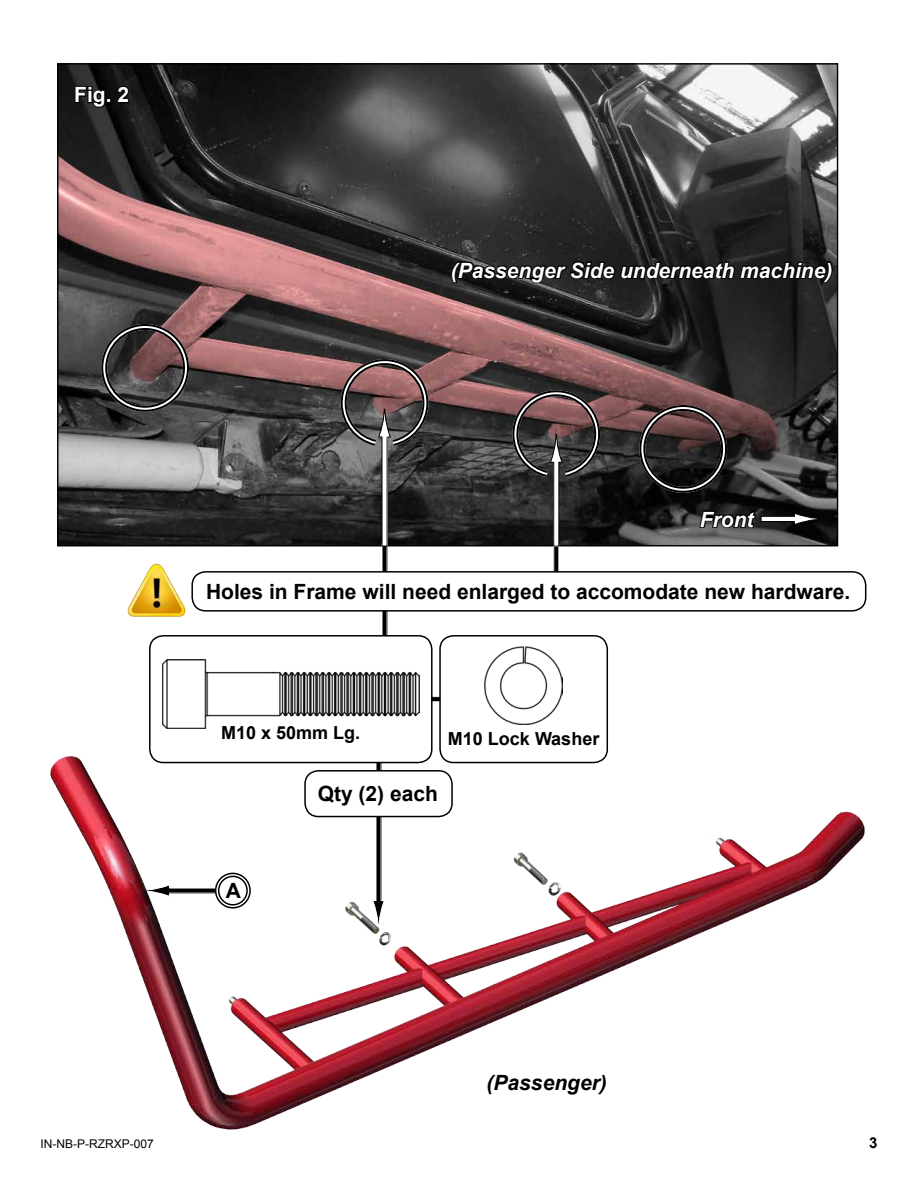
<style>
.page{position:relative;width:918px;height:1188px;background:#fff}
.page>*{position:absolute;margin:0;border:0;box-sizing:border-box;transform-origin:0 0}
.t1{font:700 21px "Arial";color:#000}
.t2{font:italic 700 21px "Arial";color:#fff}
.t3{font:italic 700 21px "Arial";color:#000}
.t4{font:700 21px "Arial";color:#fff}
.t5{font:700 18px "Arial";color:#000}
.t6{font:700 15px "Arial";color:#000}
.t7{font:12px "Arial";color:#000}
</style>
<div class="page">
<div style="left:406px;top:697px;width:54px;height:5px;background:#000"></div>
<div style="left:406px;top:696px;width:55px;height:6px;border:1px solid #fff"></div>
<div style="left:440px;top:636px;width:167px;height:127px;background:#fff;border-radius:14px"></div>
<div style="left:439px;top:635px;width:169px;height:128px;border:2px solid #000;border-radius:14px"></div>
<img style="left:484px;top:646px;width:79px;height:62px">
<img style="left:50px;top:708px;width:815px;height:422px">
<img style="left:59px;top:65px;width:777px;height:479px">
<svg style="left:450px;top:258px;width:384px;height:27px;background:#151515"></svg>
<svg style="left:698px;top:507px;width:60px;height:23px"></svg>
<div style="left:761px;top:516px;width:34px;height:6px;background:#fff"></div>
<div style="left:761px;top:516px;width:34px;height:6px;border:1px solid #000"></div>
<svg style="left:794px;top:512px;width:29px;height:14px"></svg>
<svg style="left:74px;top:84px;width:57px;height:25px"></svg>
<div style="left:101px;top:324px;width:88px;height:88px;border:6px solid #fff;border-radius:50%"></div>
<div style="left:101px;top:324px;width:88px;height:88px;border:2px solid #000;border-radius:50%"></div>
<div style="left:105px;top:328px;width:80px;height:80px;border:2px solid #000;border-radius:50%"></div>
<div style="left:639px;top:405px;width:88px;height:88px;border:6px solid #fff;border-radius:50%"></div>
<div style="left:639px;top:405px;width:88px;height:88px;border:2px solid #000;border-radius:50%"></div>
<div style="left:643px;top:409px;width:80px;height:80px;border:2px solid #000;border-radius:50%"></div>
<img style="left:127px;top:563px;width:59px;height:54px">
<div style="left:382px;top:544px;width:5px;height:130px;background:#000"></div>
<div style="left:382px;top:437px;width:5px;height:109px;background:#fff"></div>
<svg style="left:338px;top:356px;width:93px;height:94px;background:#6c5b5b"></svg>
<div style="left:150px;top:636px;width:282px;height:127px;background:#fff;border-radius:14px"></div>
<div style="left:149px;top:635px;width:284px;height:128px;border:2px solid #000;border-radius:14px"></div>
<img style="left:162px;top:659px;width:257px;height:70px">
<div style="left:554px;top:545px;width:5px;height:59px;background:#000"></div>
<div style="left:553px;top:545px;width:6px;height:59px;border:1px solid #fff"></div>
<div style="left:554px;top:462px;width:5px;height:84px;background:#fff"></div>
<div style="left:553px;top:462px;width:6px;height:84px;border:1px solid #000"></div>
<svg style="left:509px;top:387px;width:94px;height:94px;background:#574a4b"></svg>
<div style="left:192px;top:572px;width:674px;height:39px;background:#fff;border-radius:14px"></div>
<div style="left:191px;top:571px;width:675px;height:41px;border:2px solid #000;border-radius:14px"></div>
<p class="t4" style="left:74px;top:81px;width:56px">Fig. 2</p>
<p class="t2" style="left:451px;top:256px;width:383px">(Passenger Side underneath machine)</p>
<p class="t2" style="left:700px;top:505px;width:55px">Front</p>
<p class="t1" style="left:206px;top:578px;width:646px">Holes in Frame will need enlarged to accomodate new hardware.</p>
<p class="t5" style="left:221px;top:720px;width:141px">M10 x 50mm Lg.</p>
<p class="t5" style="left:448px;top:727px;width:153px">M10 Lock Washer</p>
<p class="t1" style="left:318px;top:780px;width:122px">Qty (2) each</p>
<p class="t1" style="left:226px;top:877px;width:17px">A</p>
<p class="t3" style="left:487px;top:1069px;width:122px">(Passenger)</p>
<p class="t7" style="left:40px;top:1135px;width:115px">IN-NB-P-RZRXP-007</p>
<p class="t6" style="left:869px;top:1132px;width:10px">3</p>
</div>
